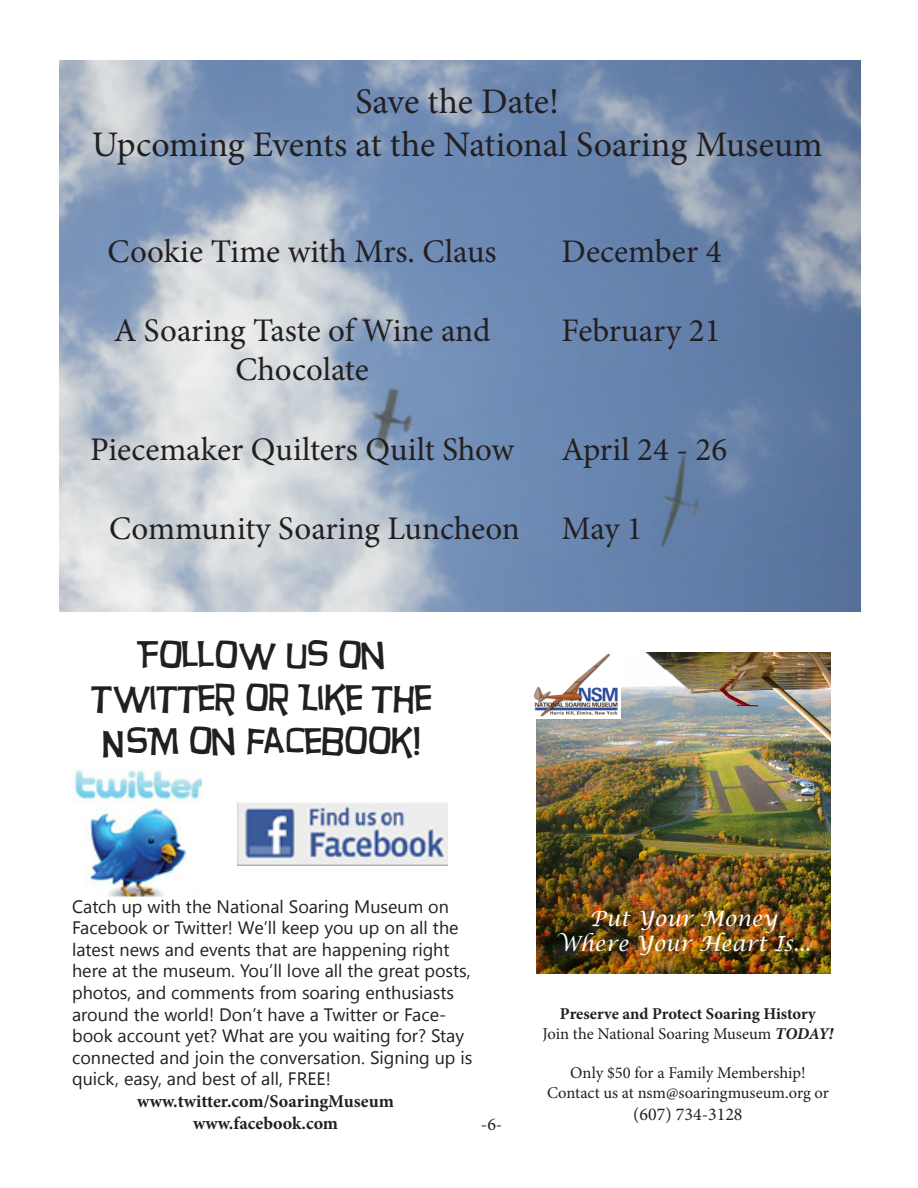
<style>
.page{position:relative;width:918px;height:1188px;background:#fff}
.page>*{position:absolute;margin:0;border:0;box-sizing:border-box;transform-origin:0 0}
.t1{font:36px "Minion Pro";letter-spacing:-.005em;color:#231f20}
.t2{font:36px/43.2px "Hurry Up";color:#231f20}
.t3{font:33px "Minion Pro";color:#231f20}
.t4{font:italic 21px "Lucida Calligraphy";color:#fff}
.t5{font:18px/21.6px "Khmer UI";color:#231f20}
.t6{font:700 18px "Minion Pro";color:#231f20}
.t7{font:18px "Minion Pro";color:#231f20}
.t8{font:16.5px "Minion Pro";color:#231f20}
.t9{font:700 16.5px "Minion Pro";letter-spacing:-.005em;color:#231f20}
.s1{font-weight:700;font-style:italic}
</style>
<div class="page">
<img style="left:59px;top:61px;width:801px;height:550px">
<img style="left:537px;top:653px;width:293px;height:320px">
<img style="left:534px;top:653px;width:86px;height:66px">
<img style="left:75px;top:770px;width:126px;height:127px">
<img style="left:237px;top:802px;width:210px;height:63px">
<p class="t1" style="left:355px;top:77px;width:205px">Save the Date!</p>
<p class="t1" style="left:92px;top:120px;width:732px">Upcoming Events at the National Soaring Museum</p>
<p class="t3" style="left:108px;top:229px;width:390px">Cookie Time with Mrs. Claus</p>
<p class="t3" style="left:562px;top:229px;width:161px">December 4</p>
<p class="t3" style="left:114px;top:308px;width:378px">A Soaring Taste of Wine and</p>
<p class="t3" style="left:235px;top:348px;width:135px">Chocolate</p>
<p class="t3" style="left:562px;top:308px;width:161px">February 21</p>
<p class="t3" style="left:90px;top:427px;width:426px">Piecemaker Quilters Quilt Show</p>
<p class="t3" style="left:562px;top:427px;width:167px">April 24 - 26</p>
<p class="t3" style="left:109px;top:506px;width:412px">Community Soaring Luncheon</p>
<p class="t3" style="left:562px;top:506px;width:83px">May 1</p>
<p class="t2" style="left:137px;top:634px;width:250px">FOLLOW US ON</p>
<p class="t2" style="left:91px;top:677px;width:342px">TWITTER OR LIKE THE<br>NSM ON FACEBOOK!</p>
<p class="t5" style="left:72px;top:896px;width:402px">Catch up with the National Soaring Museum on Facebook or Twitter! We’ll keep you up on all the latest news and events that are happening right here at the museum. You’ll love all the great posts, photos, and comments from soaring enthusiasts around the world! Don’t have a Twitter or Face&shy;book account yet? What are you waiting for? Stay connected and join the conversation. Signing up is quick, easy, and best of all, FREE!</p>
<p class="t6" style="left:137px;top:1089px;width:258px">www.twitter.com/SoaringMuseum</p>
<p class="t6" style="left:193px;top:1110px;width:147px">www.facebook.com</p>
<p class="t7" style="left:481px;top:1112px;width:23px">-6-</p>
<p class="t4" style="left:590px;top:906px;width:189px">Put Your Money</p>
<p class="t4" style="left:556px;top:931px;width:256px">Where Your Heart Is...</p>
<p class="t9" style="left:560px;top:1002px;width:257px">Preserve and Protect Soaring History</p>
<p class="t8" style="left:542px;top:1023px;width:292px">Join the National Soaring Museum <span class="s1">TODAY!</span></p>
<p class="t8" style="left:570px;top:1062px;width:237px">Only $50 for a Family Membership!</p>
<p class="t8" style="left:547px;top:1082px;width:283px">Contact us at nsm@soaringmuseum.org or</p>
<p class="t7" style="left:633px;top:1102px;width:111px">(607) 734-3128</p>
</div>
